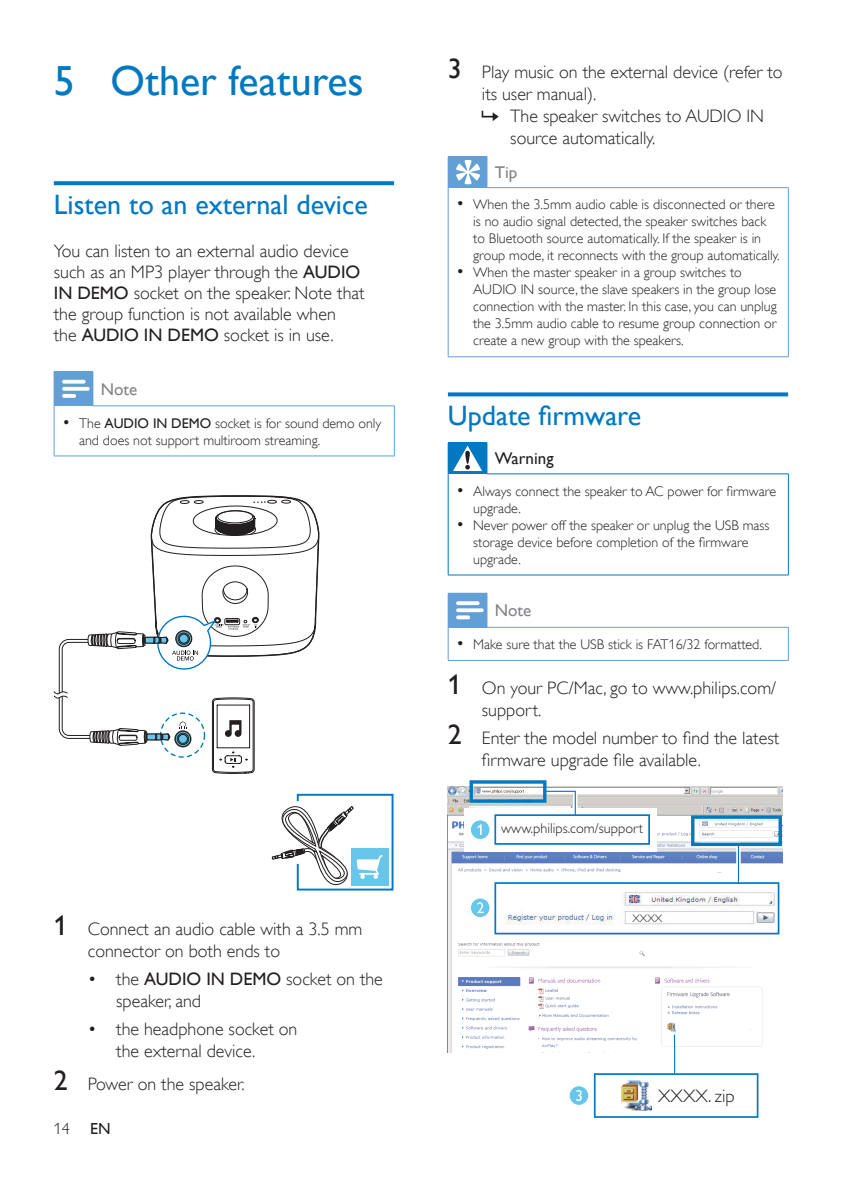
<style>
.page{position:relative;width:842px;height:1191px;background:#fff}
.page>*{position:absolute;margin:0;border:0;box-sizing:border-box;transform-origin:0 0}
.t1{font:42px "Gill Sans Alt One WGL";color:#0079c2}
.t2{font:28px "Gill Sans Alt One WGL";color:#0079c2}
.t3{font:18.2px "Gill Sans Alt One WGL Light";color:#231f20}
.t4{font:18px/22px "Gill Sans Alt One WGL Light";color:#231f20}
.t5{font:17px "Gill Sans Alt One WGL";color:#808285}
.t6{font:17px "Gill Sans Alt One WGL";color:#231f20}
.t7{font:16px "Gill Sans Alt One WGL Light";color:#231f20}
.t8{font:16px "Gill Sans Alt One WGL";color:#231f20}
.t9{font:14.2px "Gill Sans Alt One WGL Light";color:#231f20}
.t10{font:14px/17px "Gill Sans Alt One WGL Light";color:#231f20}
.t11{font:10.8px "Gill Sans Alt One WGL Light";color:#231f20}
.s1{font-family:"Gill Sans Alt One WGL"}
.s2{font-size:17px}
.s3{font-family:"Gill Sans Alt One WGL";font-size:28px}
</style>
<div class="page">
<svg style="left:54px;top:181px;width:340px;height:4px"></svg>
<div style="left:54px;top:372px;width:39px;height:34px;background:#629fd5"></div>
<hr style="left:54px;top:406px;width:1px;height:50px;background:#629fd5">
<hr style="left:394px;top:406px;width:1px;height:50px;background:#629fd5">
<hr style="left:54px;top:455px;width:39px;height:1px;background:#629fd5">
<hr style="left:93px;top:455px;width:302px;height:1px;background:#629fd5">
<hr style="left:54px;top:371px;width:39px;height:1px;background:#629fd5">
<hr style="left:93px;top:372px;width:1px;height:33px;background:#629fd5">
<hr style="left:93px;top:405px;width:302px;height:1px;background:#629fd5">
<svg style="left:62px;top:380px;width:28px;height:18px"></svg>
<svg style="left:54px;top:495px;width:339px;height:395px"></svg>
<svg style="left:448px;top:392px;width:340px;height:4px"></svg>
<div style="left:448px;top:157px;width:39px;height:31px;background:#629fd5"></div>
<hr style="left:448px;top:188px;width:1px;height:168px;background:#629fd5">
<hr style="left:788px;top:188px;width:1px;height:168px;background:#629fd5">
<hr style="left:448px;top:356px;width:39px;height:1px;background:#629fd5">
<hr style="left:487px;top:356px;width:302px;height:1px;background:#629fd5">
<hr style="left:448px;top:156px;width:39px;height:1px;background:#629fd5">
<hr style="left:487px;top:157px;width:1px;height:30px;background:#629fd5">
<hr style="left:487px;top:187px;width:302px;height:1px;background:#629fd5">
<svg style="left:456px;top:160px;width:24px;height:24px"></svg>
<div style="left:448px;top:443px;width:39px;height:31px;background:#0079c2"></div>
<hr style="left:448px;top:474px;width:1px;height:101px;background:#0079c2">
<hr style="left:788px;top:474px;width:1px;height:101px;background:#0079c2">
<hr style="left:448px;top:574px;width:39px;height:1px;background:#0079c2">
<hr style="left:487px;top:574px;width:302px;height:1px;background:#0079c2">
<hr style="left:448px;top:442px;width:39px;height:1px;background:#0079c2">
<hr style="left:487px;top:443px;width:1px;height:30px;background:#0079c2">
<hr style="left:487px;top:473px;width:302px;height:1px;background:#0079c2">
<svg style="left:453px;top:445px;width:29px;height:26px"></svg>
<div style="left:448px;top:593px;width:39px;height:34px;background:#629fd5"></div>
<hr style="left:448px;top:627px;width:1px;height:33px;background:#629fd5">
<hr style="left:788px;top:627px;width:1px;height:33px;background:#629fd5">
<hr style="left:448px;top:660px;width:39px;height:1px;background:#629fd5">
<hr style="left:487px;top:660px;width:302px;height:1px;background:#629fd5">
<hr style="left:487px;top:593px;width:1px;height:34px;background:#629fd5">
<hr style="left:487px;top:627px;width:302px;height:1px;background:#629fd5">
<svg style="left:456px;top:601px;width:28px;height:18px"></svg>
<img style="left:448px;top:786px;width:332px;height:266px">
<div style="left:458px;top:873px;width:316px;height:70px;background:#fff"></div>
<div style="left:465px;top:807px;width:192px;height:44px;background:#fff"></div>
<hr style="left:674px;top:1034px;width:1px;height:39px;background:#0079c2">
<svg style="left:469px;top:780px;width:313px;height:154px"></svg>
<svg style="left:569px;top:1046px;width:189px;height:71px"></svg>
<div style="left:627px;top:912px;width:37px;height:9px;background:#fff"></div>
<img style="left:621px;top:1081px;width:30px;height:29px">
<div style="left:679px;top:1022px;width:71px;height:19px;background:#fff"></div>
<h1 class="t1" style="left:54px;top:52px;width:311px">5 Other features</h1>
<h2 class="t2" style="left:54px;top:185px;width:315px">Listen to an external device</h2>
<p class="t4" style="left:54px;top:241px;width:312px;line-height:21px">You can listen to an external audio device such as an MP3 player through the <span class="s1">AUDIO IN DEMO</span> socket on the speaker. Note that the group function is not available when<br>the <span class="s1">AUDIO IN DEMO</span> socket is in use.</p>
<p class="t5" style="left:101px;top:377px;width:38px">Note</p>
<p class="t10" style="left:79px;top:414px;width:304px;text-indent:-17px"><span class="s2">•</span> The <span class="s1">AUDIO IN DEMO</span> socket is for sound demo only and does not support multiroom streaming.</p>
<p class="t4" style="left:88px;top:918px;width:276px;text-indent:-34px"><span class="s3">1</span> Connect an audio cable with a 3.5 mm connector on both ends to</p>
<p class="t4" style="left:116px;top:968px;width:268px;text-indent:-28px">• the <span class="s1">AUDIO IN DEMO</span> socket on the speaker, and</p>
<p class="t4" style="left:116px;top:1017px;width:183px;text-indent:-28px">• the headphone socket on the external device.</p>
<p class="t4" style="left:54px;top:1073px;width:192px"><span class="s3">2</span> Power on the speaker.</p>
<p class="t7" style="left:54px;top:1118px;width:17px">14</p>
<p class="t8" style="left:90px;top:1118px;width:22px">EN</p>
<p class="t4" style="left:482px;top:61px;width:302px;text-indent:-34px"><span class="s3">3</span> Play music on the external device (refer to its user manual).</p>
<p class="t4" style="left:510px;top:105px;width:255px">The speaker switches to AUDIO IN source automatically.</p>
<p class="t5" style="left:495px;top:161px;width:24px">Tip</p>
<p class="t10" style="left:473px;top:196px;width:308px;text-indent:-17px"><span class="s2">•</span> When the 3.5mm audio cable is disconnected or there is no audio signal detected, the speaker switches back to Bluetooth source automatically. If the speaker is in group mode, it reconnects with the group automatically.</p>
<p class="t10" style="left:473px;top:264px;width:305px;text-indent:-17px"><span class="s2">•</span> When the master speaker in a group switches to AUDIO IN source, the slave speakers in the group lose connection with the master. In this case, you can unplug the 3.5mm audio cable to resume group connection or create a new group with the speakers.</p>
<h2 class="t2" style="left:448px;top:396px;width:195px">Update firmware</h2>
<p class="t6" style="left:495px;top:447px;width:60px">Warning</p>
<p class="t10" style="left:473px;top:482px;width:305px;text-indent:-17px"><span class="s2">•</span> Always connect the speaker to AC power for firmware upgrade.</p>
<p class="t10" style="left:473px;top:516px;width:298px;text-indent:-17px"><span class="s2">•</span> Never power off the speaker or unplug the USB mass storage device before completion of the firmware upgrade.</p>
<p class="t5" style="left:495px;top:599px;width:38px">Note</p>
<p class="t10" style="left:456px;top:636px;width:307px"><span class="s2">•</span> Make sure that the USB stick is FAT16/32 formatted.</p>
<p class="t4" style="left:482px;top:677px;width:296px;text-indent:-34px"><span class="s3">1</span> On your PC/Mac, go to www.philips.com/ support.</p>
<p class="t4" style="left:482px;top:727px;width:299px;text-indent:-34px"><span class="s3">2</span> Enter the model number to find the latest firmware upgrade file available.</p>
<p class="t9" style="left:501px;top:819px;width:143px">www.philips.com/support</p>
<p class="t11" style="left:632px;top:911px;width:31px">XXXX</p>
<h3 class="t3" style="left:658px;top:1083px;width:78px">XXXX. zip</h3>
</div>
